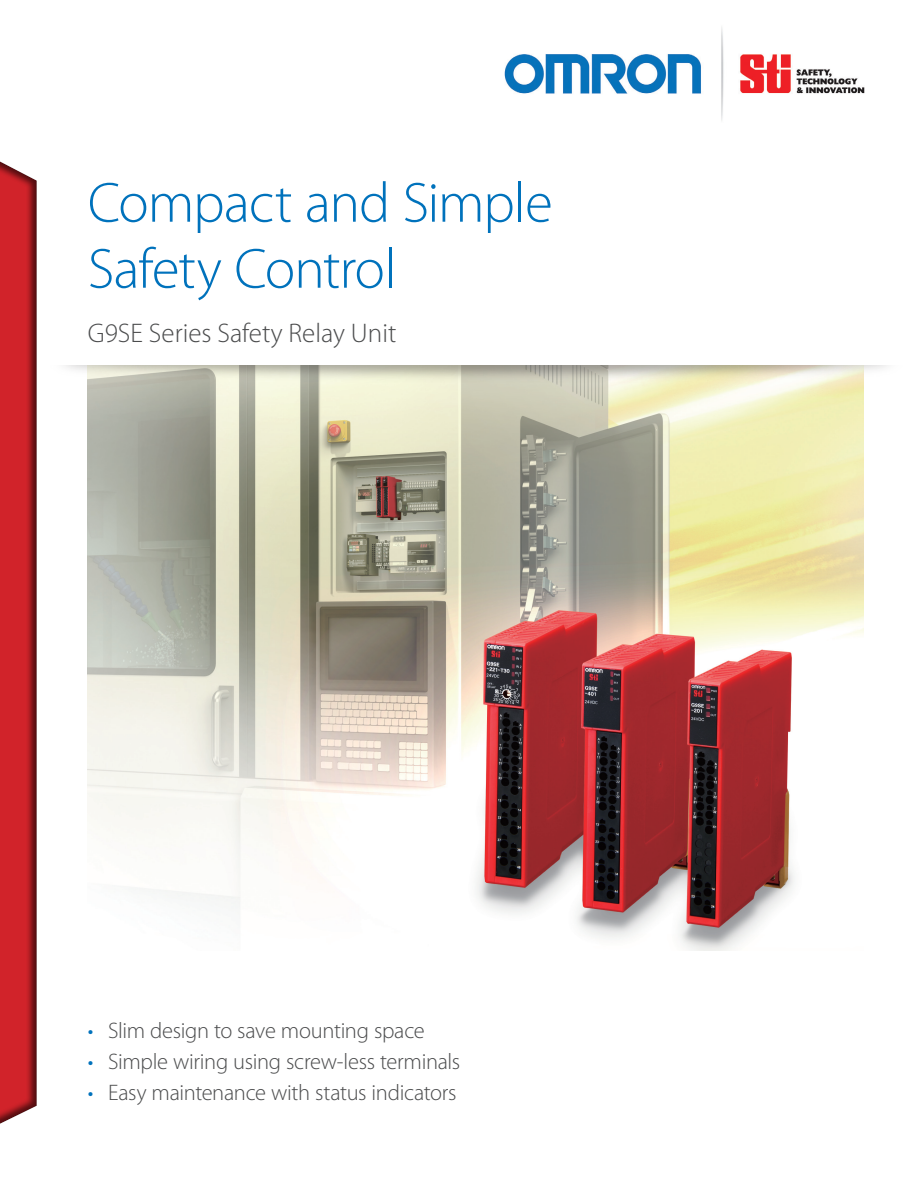
<style>
.page{position:relative;width:918px;height:1188px;background:#fff}
.page>*{position:absolute;margin:0;border:0;box-sizing:border-box;transform-origin:0 0}
.t1{font:300 57px/66px "Myriad Pro";letter-spacing:-.02em;color:#0072bc}
.t2{font:300 27px "Myriad Pro";color:#4b4c4d}
.t3{font:300 22.5px "Myriad Pro";letter-spacing:-.015em;color:#4b4c4d}
.s1{color:#0072bc}
</style>
<div class="page">
<img style="left:88px;top:392px;width:776px;height:559px">
<img style="left:504px;top:27px;width:361px;height:94px">
<div style="left:0;top:150px;width:37px;height:981px;background:#231f20;opacity:.7"></div>
<img style="left:11px;top:365px;width:876px;height:27px">
<h1 class="t1" style="left:88px;top:171px;width:466px">Compact and Simple<br>Safety Control</h1>
<p class="t2" style="left:88px;top:319px;width:310px">G9SE Series Safety Relay Unit</p>
<p class="t3" style="left:88px;top:1019px;width:338px"><span class="s1">•</span> Slim design to save mounting space</p>
<p class="t3" style="left:88px;top:1049px;width:374px"><span class="s1">•</span> Simple wiring using screw-less terminals</p>
<p class="t3" style="left:88px;top:1080px;width:370px"><span class="s1">•</span> Easy maintenance with status indicators</p>
</div>
